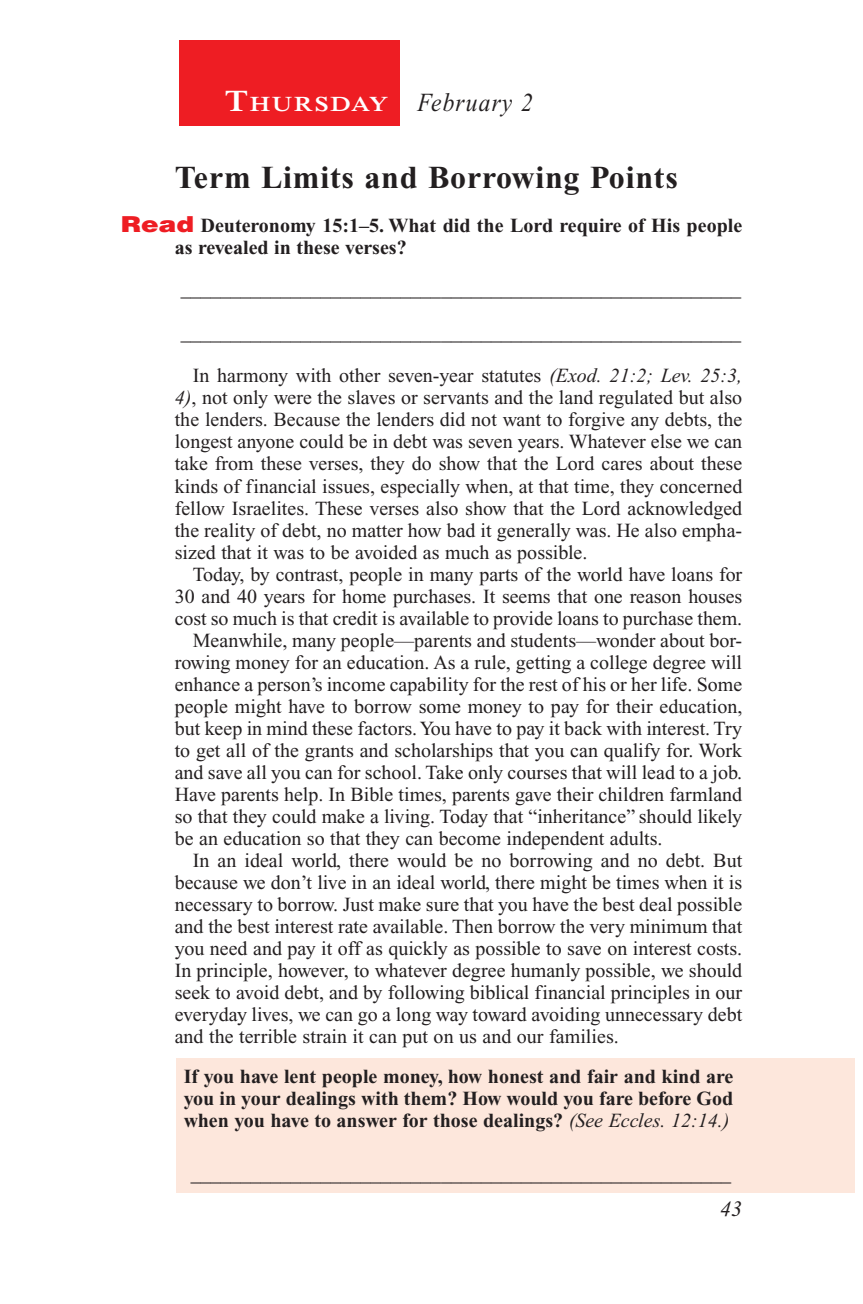
<style>
.page{position:relative;width:863px;height:1304px;background:#fff}
.page>*{position:absolute;margin:0;border:0;box-sizing:border-box;transform-origin:0 0}
.Head{font:700 32px "Times New Roman PS Std";letter-spacing:.025em;color:#231f20}
.Lesson_Dates{font:italic 26px "Times New Roman PS Std";letter-spacing:.05em;color:#231f20;scale:.9 1}
.t1{font:italic 22px "Times New Roman PS Std";color:#231f20}
.Daily_Header{font:600 21px "Times NRMT Std";letter-spacing:.07em;color:#fff;scale:1.1 1}
.Body{font:20px/22px "Times New Roman PS Std";color:#231f20;text-align:justify}
.x-screened_box-text{font:700 20px/22px "Times New Roman PS Std";color:#231f20;text-align:justify}
.Blank_Lines{font:20px "Times New Roman PS Std";color:#231f20}
.Question_NO_SB{font:700 20px/22px "Times New Roman PS Std";color:#231f20}
.Blank_Lines_In_Scree{font:20px "Times New Roman PS Std";color:#231f20}
.s1{font-size:30px}
.s2{font-family:"Helvetica LT Std";font-weight:900;font-size:22px;color:#ee1d23}
.s3{font-style:italic}
.s4{font-weight:400;font-style:italic}
</style>
<div class="page">
<div style="left:180px;top:40px;width:220px;height:85px;background:#ee1d23"></div>
<div style="left:176px;top:1058px;width:678px;height:134px;background:#fde7dc"></div>
<p class="Daily_Header" style="left:225px;top:91px;width:150px"><span class="s1">T</span>HURSDAY</p>
<p class="Lesson_Dates" style="left:417px;top:88px;width:130px">February 2</p>
<p class="Head" style="left:175px;top:160px;width:504px">Term Limits and Borrowing Points</p>
<p class="Question_NO_SB" style="left:175px;top:215px;width:568px;text-indent:-54px"><span class="s2">Read</span> Deuteronomy 15:1–5. What did the Lord require of His people as revealed in these verses?</p>
<p class="Blank_Lines" style="left:181px;top:279px;width:561px">________________________________________________________</p>
<p class="Blank_Lines" style="left:181px;top:323px;width:561px">________________________________________________________</p>
<p class="Body" style="left:175px;top:365px;width:569px;text-indent:18px">In harmony with other seven-year statutes <span class="s3">(Exod. 21:2; Lev. 25:3, 4)</span>, not only were the slaves or servants and the land regulated but also the lenders. Because the lenders did not want to forgive any debts, the longest anyone could be in debt was seven years. Whatever else we can take from these verses, they do show that the Lord cares about these kinds of financial issues, especially when, at that time, they concerned fellow Israelites. These verses also show that the Lord acknowledged the reality of debt, no matter how bad it generally was. He also empha&shy;sized that it was to be avoided as much as possible.</p>
<p class="Body" style="left:175px;top:563px;width:569px;text-indent:18px">Today, by contrast, people in many parts of the world have loans for 30 and 40 years for home purchases. It seems that one reason houses cost so much is that credit is available to provide loans to purchase them.</p>
<p class="Body" style="left:175px;top:629px;width:569px;text-indent:18px">Meanwhile, many people—parents and students—wonder about bor&shy;rowing money for an education. As a rule, getting a college degree will enhance a person’s income capability for the rest of his or her life. Some people might have to borrow some money to pay for their education, but keep in mind these factors. You have to pay it back with interest. Try to get all of the grants and scholarships that you can qualify for. Work and save all you can for school. Take only courses that will lead to a job.<br>Have parents help. In Bible times, parents gave their children farmland so that they could make a living. Today that “inheritance” should likely be an education so that they can become independent adults.</p>
<p class="Body" style="left:175px;top:849px;width:569px;text-indent:18px">In an ideal world, there would be no borrowing and no debt. But because we don’t live in an ideal world, there might be times when it is necessary to borrow. Just make sure that you have the best deal possible and the best interest rate available. Then borrow the very minimum that you need and pay it off as quickly as possible to save on interest costs.<br>In principle, however, to whatever degree humanly possible, we should seek to avoid debt, and by following biblical financial principles in our everyday lives, we can go a long way toward avoiding unnecessary debt and the terrible strain it can put on us and our families.</p>
<p class="x-screened_box-text" style="left:184px;top:1065px;width:551px">If you have lent people money, how honest and fair and kind are you in your dealings with them? How would you fare before God when you have to answer for those dealings? <span class="s4">(See Eccles. 12:14.)</span></p>
<p class="Blank_Lines_In_Scree" style="left:191px;top:1163px;width:542px">______________________________________________________</p>
<p class="t1" style="left:720px;top:1196px;width:23px">43</p>
</div>
